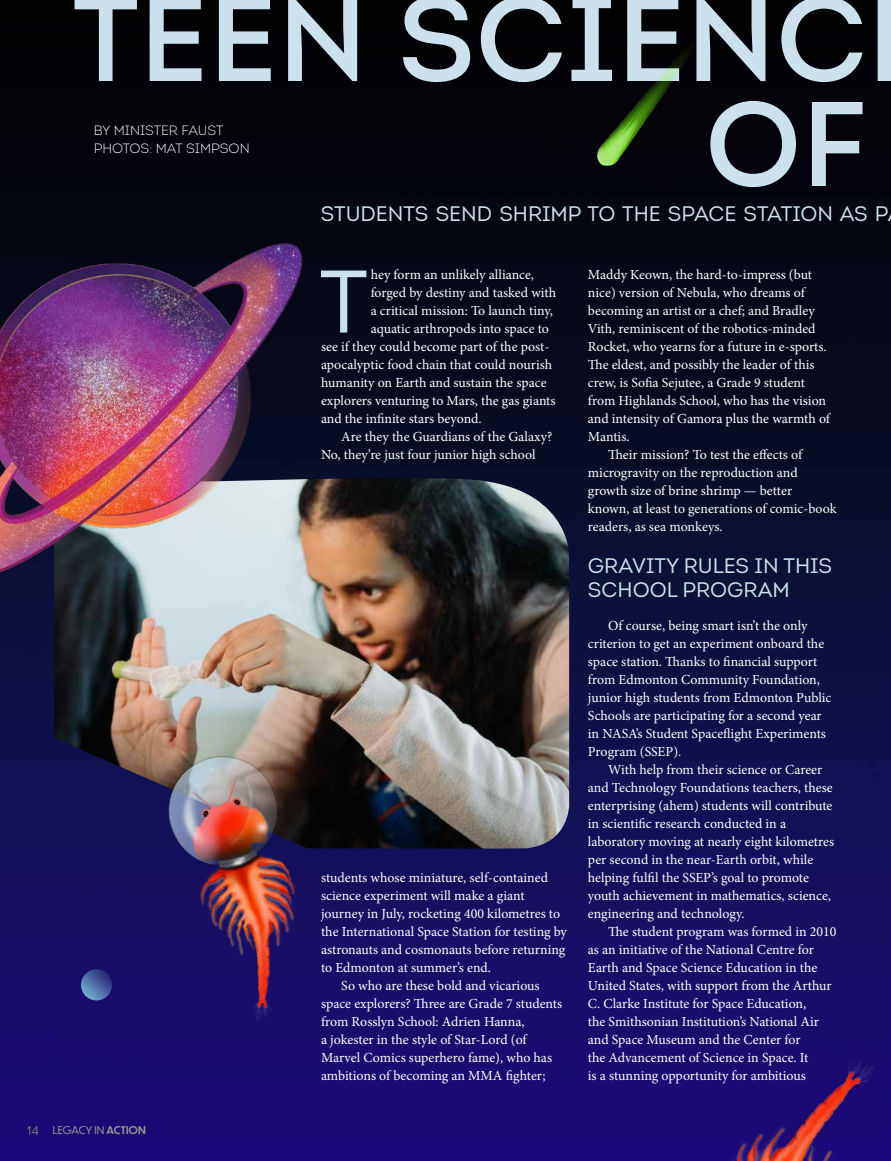
<style>
.page{position:relative;width:891px;height:1161px;background:#fff}
.page>*{position:absolute;margin:0;border:0;box-sizing:border-box;transform-origin:0 0}
.t1{font:120px/105px "Intro Semi Bold Caps";color:#cce1eb;text-align:right}
.t2{font:88.5px "Intro Regular Caps";color:#cce1eb}
.t3{font:21px/24px "Intro Regular Caps";color:#cce1eb}
.t4{font:13.8px/18px "Minion Pro";color:#fff}
.t5{font:300 13.5px/18px "Intro";color:#fff}
.t6{font:10.5px "Dunbar Tall";letter-spacing:.02em;color:#939598}
.s1{font-size:12px;color:#76777b}
.s2{font-weight:500}
</style>
<div class="page">
<img style="left:0;top:0;width:891px;height:1161px">
<img style="left:54px;top:478px;width:516px;height:371px">
<img style="left:0;top:207px;width:338px;height:394px">
<div style="left:528px;top:0;width:195px;height:185px;background:#030209"></div>
<img style="left:87px;top:707px;width:321px;height:355px">
<img style="left:616px;top:1007px;width:275px;height:154px">
<svg style="left:81px;top:969px;width:31px;height:31px"></svg>
<h1 class="t1" style="left:72px;top:-14px;width:797px">TEEN SCIENC<br>OF</h1>
<p class="t5" style="left:94px;top:121px;width:157px">BY MINISTER FAUST<br>PHOTOS: MAT SIMPSON</p>
<h3 class="t3" style="left:321px;top:202px;width:569px">STUDENTS SEND SHRIMP TO THE SPACE STATION AS P</h3>
<p class="t6" style="left:27px;top:1123px;width:120px"><span class="s1">14</span> LEGACY IN <span class="s2">ACTION</span></p>
<h2 class="t2" style="left:319px;top:248px;width:50px">T</h2>
<p class="t4" style="left:371px;top:266px;width:165px">hey form an unlikely alliance,</p>
<p class="t4" style="left:371px;top:284px;width:187px">forged by destiny and tasked with</p>
<p class="t4" style="left:371px;top:302px;width:184px">a critical mission: To launch tiny,</p>
<p class="t4" style="left:371px;top:320px;width:180px">aquatic arthropods into space to</p>
<p class="t4" style="left:321px;top:338px;width:230px">see if they could become part of the post-</p>
<p class="t4" style="left:321px;top:356px;width:233px">apocalyptic food chain that could nourish</p>
<p class="t4" style="left:321px;top:374px;width:227px">humanity on Earth and sustain the space</p>
<p class="t4" style="left:321px;top:392px;width:236px">explorers venturing to Mars, the gas giants</p>
<p class="t4" style="left:321px;top:410px;width:162px">and the infinite stars beyond.</p>
<p class="t4" style="left:341px;top:428px;width:213px">Are they the Guardians of the Galaxy?</p>
<p class="t4" style="left:321px;top:446px;width:216px">No, they’re just four junior high school</p>
<p class="t4" style="left:321px;top:869px;width:229px">students whose miniature, self-contained</p>
<p class="t4" style="left:321px;top:887px;width:205px">science experiment will make a giant</p>
<p class="t4" style="left:321px;top:905px;width:241px">journey in July, rocketing 400 kilometres to</p>
<p class="t4" style="left:321px;top:923px;width:248px">the International Space Station for testing by</p>
<p class="t4" style="left:321px;top:941px;width:246px">astronauts and cosmonauts before returning</p>
<p class="t4" style="left:321px;top:959px;width:171px">to Edmonton at summer’s end.</p>
<p class="t4" style="left:341px;top:977px;width:200px">So who are these bold and vicarious</p>
<p class="t4" style="left:321px;top:995px;width:243px">space explorers? Three are Grade 7 students</p>
<p class="t4" style="left:321px;top:1013px;width:205px">from Rosslyn School: Adrien Hanna,</p>
<p class="t4" style="left:321px;top:1031px;width:207px">a jokester in the style of Star-Lord (of</p>
<p class="t4" style="left:321px;top:1049px;width:233px">Marvel Comics superhero fame), who has</p>
<p class="t4" style="left:321px;top:1067px;width:226px">ambitions of becoming an MMA fighter;</p>
<p class="t4" style="left:588px;top:266px;width:226px">Maddy Keown, the hard-to-impress (but</p>
<p class="t4" style="left:588px;top:284px;width:218px">nice) version of Nebula, who dreams of</p>
<p class="t4" style="left:588px;top:302px;width:228px">becoming an artist or a chef; and Bradley</p>
<p class="t4" style="left:588px;top:320px;width:229px">Vith, reminiscent of the robotics-minded</p>
<p class="t4" style="left:588px;top:338px;width:240px">Rocket, who yearns for a future in e-sports.</p>
<p class="t4" style="left:588px;top:356px;width:228px">The eldest, and possibly the leader of this</p>
<p class="t4" style="left:588px;top:374px;width:219px">crew, is Sofia Sejutee, a Grade 9 student</p>
<p class="t4" style="left:588px;top:392px;width:240px">from Highlands School, who has the vision</p>
<p class="t4" style="left:588px;top:410px;width:244px">and intensity of Gamora plus the warmth of</p>
<p class="t4" style="left:588px;top:428px;width:43px">Mantis.</p>
<p class="t4" style="left:608px;top:446px;width:196px">Their mission? To test the effects of</p>
<p class="t4" style="left:588px;top:464px;width:211px">microgravity on the reproduction and</p>
<p class="t4" style="left:588px;top:482px;width:206px">growth size of brine shrimp — better</p>
<p class="t4" style="left:588px;top:500px;width:250px">known, at least to generations of comic-book</p>
<p class="t4" style="left:588px;top:518px;width:136px">readers, as sea monkeys.</p>
<h3 class="t3" style="left:588px;top:554px;width:246px">GRAVITY RULES IN THIS<br>SCHOOL PROGRAM</h3>
<p class="t4" style="left:588px;top:617px;width:245px;text-indent:20px">Of course, being smart isn’t the only criterion to get an experiment onboard the space station. Thanks to financial support from Edmonton Community Foundation, junior high students from Edmonton Public Schools are participating for a second year in NASA’s Student Spaceflight Experiments Program (SSEP).</p>
<p class="t4" style="left:588px;top:761px;width:248px;text-indent:20px">With help from their science or Career and Technology Foundations teachers, these enterprising (ahem) students will contribute in scientific research conducted in a laboratory moving at nearly eight kilometres per second in the near-Earth orbit, while helping fulfil the SSEP’s goal to promote youth achievement in mathematics, science, engineering and technology.</p>
<p class="t4" style="left:588px;top:923px;width:250px;text-indent:20px">The student program was formed in 2010 as an initiative of the National Centre for Earth and Space Science Education in the United States, with support from the Arthur C. Clarke Institute for Space Education,<br>the Smithsonian Institution’s National Air and Space Museum and the Center for<br>the Advancement of Science in Space. It<br>is a stunning opportunity for ambitious</p>
</div>
